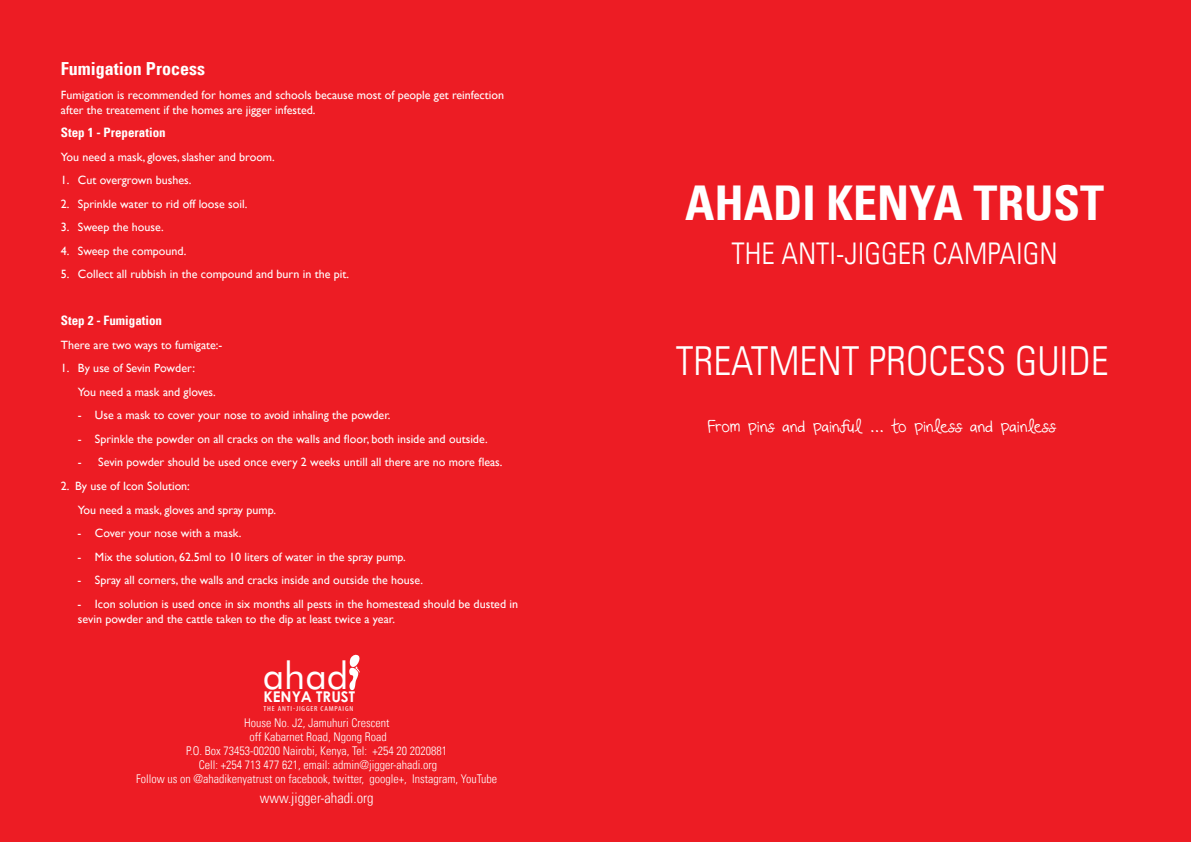
<style>
.page{position:relative;width:1191px;height:842px;background:#ed1c24}
.page>*{position:absolute;margin:0;border:0;box-sizing:border-box;transform-origin:0 0}
.t1{font:700 condensed 48px "Univers LT";color:#fff}
.t2{font:300 condensed 40px "Univers LT";color:#fff}
.t3{font:37.9px "Futura BT";color:#fff}
.t4{font:300 condensed 29.9px "Univers LT";color:#fff}
.t5{font:700 condensed 18px "Univers LT";color:#fff}
.t6{font:16px "Beautiful Every Time";color:#fff}
.t7{font:700 14.8px "Century Gothic";color:#fff}
.t8{font:300 condensed 14.5px "Univers LT";color:#fff}
.t9{font:700 condensed 13px "Univers LT";color:#fff}
.t10{font:12px/23.5px "Gill Sans";color:#fff}
.t11{font:300 condensed 12px/13.9px "Univers LT";color:#fff;text-align:center}
.t12{font:condensed 7.2px "Myriad Pro";letter-spacing:.1em;color:#fff;scale:1.13 1}
</style>
<div class="page">
<svg style="left:349px;top:655px;width:11px;height:35px"></svg>
<h3 class="t5" style="left:61px;top:58px;width:145px">Fumigation Process</h3>
<p class="t10" style="left:61px;top:88px;width:444px;line-height:15px">Fumigation is recommended for homes and schools because most of people get reinfection after the treatement if the homes are jigger infested.</p>
<p class="t9" style="left:61px;top:125px;width:106px">Step 1 - Preperation</p>
<p class="t10" style="left:61px;top:145px;width:215px">You need a mask, gloves, slasher and broom.</p>
<p class="t10" style="left:61px;top:169px;width:132px">1. Cut overgrown bushes.</p>
<p class="t10" style="left:61px;top:192px;width:188px">2. Sprinkle water to rid off loose soil.</p>
<p class="t10" style="left:61px;top:216px;width:104px">3. Sweep the house.</p>
<p class="t10" style="left:61px;top:239px;width:127px">4. Sweep the compound.</p>
<p class="t10" style="left:61px;top:263px;width:289px">5. Collect all rubbish in the compound and burn in the pit.</p>
<p class="t9" style="left:61px;top:313px;width:103px">Step 2 - Fumigation</p>
<p class="t10" style="left:61px;top:333px;width:163px">There are two ways to fumigate:-</p>
<p class="t10" style="left:78px;top:357px;width:139px;text-indent:-17px">1. By use of Sevin Powder:<br>You need a mask and gloves.</p>
<p class="t10" style="left:78px;top:404px;width:314px">- Use a mask to cover your nose to avoid inhaling the powder.</p>
<p class="t10" style="left:78px;top:427px;width:411px">- Sprinkle the powder on all cracks on the walls and floor, both inside and outside. -</p>
<p class="t10" style="left:98px;top:451px;width:406px">Sevin powder should be used once every 2 weeks untill all there are no more fleas.</p>
<p class="t10" style="left:78px;top:474px;width:200px;text-indent:-17px">2. By use of Icon Solution:<br>You need a mask, gloves and spray pump.</p>
<p class="t10" style="left:78px;top:521px;width:165px">- Cover your nose with a mask.</p>
<p class="t10" style="left:78px;top:545px;width:330px">- Mix the solution, 62.5ml to 10 liters of water in the spray pump.</p>
<p class="t10" style="left:78px;top:568px;width:347px">- Spray all corners, the walls and cracks inside and outside the house.</p>
<p class="t10" style="left:78px;top:596px;width:442px;line-height:15px">- Icon solution is used once in six months all pests in the homestead should be dusted in sevin powder and the cattle taken to the dip at least twice a year.</p>
<h3 class="t3" style="left:263px;top:652px;width:87px">ahad</h3>
<p class="t7" style="left:263px;top:688px;width:93px">KENYA TRUST</p>
<p class="t12" style="left:263px;top:705px;width:81px">THE ANTI-JIGGER CAMPAIGN</p>
<p class="t11" style="left:136px;top:716px;width:362px">House No. J2, Jamuhuri Crescent<br>off Kabarnet Road, Ngong Road<br>P.O. Box 73453-00200 Nairobi, Kenya, Tel: +254 20 2020881<br>Cell: +254 713 477 621, email: admin@jigger-ahadi.org<br>Follow us on @ahadikenyatrust on facebook, twitter, google+, Instagram, YouTube</p>
<p class="t8" style="left:260px;top:789px;width:115px">www.jigger-ahadi.org</p>
<h1 class="t1" style="left:685px;top:174px;width:420px">Ahadi KEnya TRUST</h1>
<h3 class="t4" style="left:731px;top:235px;width:219px">THE ANTI-JIGGER CAMPA</h3>
<h3 class="t4" style="left:1016px;top:235px;width:38px">IGN</h3>
<h2 class="t2" style="left:675px;top:337px;width:430px">Treatment process GUIDE</h2>
<h3 class="t6" style="left:707px;top:417px;width:350px">From pins and painful ... to pinless and painless</h3>
</div>
